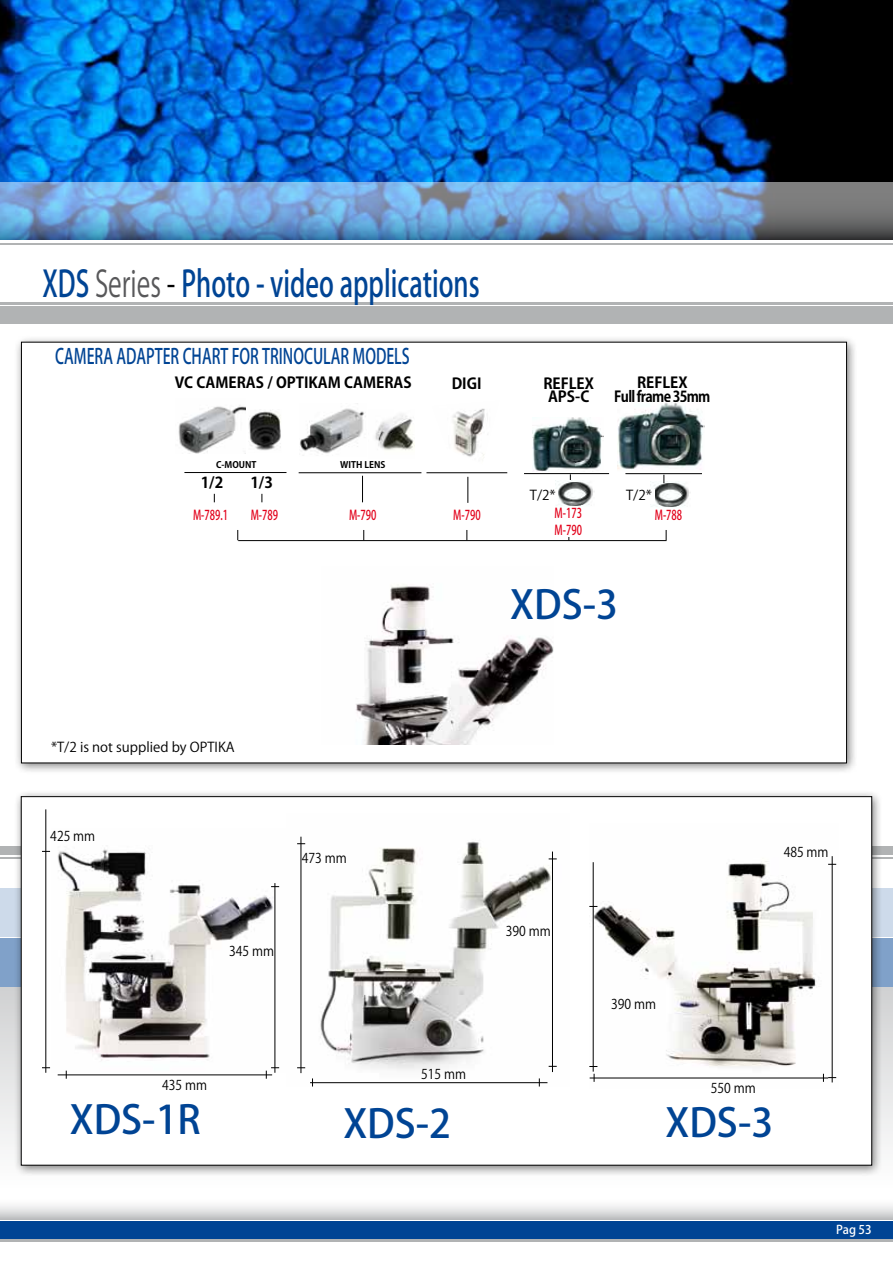
<style>
.page{position:relative;width:893px;height:1263px;background:#fff}
.page>*{position:absolute;margin:0;border:0;box-sizing:border-box;transform-origin:0 0}
.t1{font:500 39px "Koz Go Pro";color:#004494}
.t2{font:500 36px "Koz Go Pro";color:#004494;scale:.7 1}
.t3{font:500 21px "Koz Go Pro";color:#004494;scale:.7 1}
.t4{font:700 15px/13.5px "Koz Go Pro";color:#000;text-align:center}
.t5{font:700 15px/13.5px "Koz Go Pro";letter-spacing:-.05em;color:#000;text-align:center}
.t6{font:13.5px "Koz Go Pro";color:#000;scale:.9 1}
.t7{font:500 13.5px "Koz Go Pro";color:#e2001a;scale:.7 1}
.t8{font:13.5px "Koz Go Pro";color:#000}
.t9{font:500 12px "Koz Go Pro";color:#fff}
.t10{font:700 9px "Koz Go Pro";color:#000}
.s1{font-weight:400;color:#58585a}
.s2{font-weight:400;color:#000}
</style>
<div class="page">
<div style="left:0;top:1221px;width:893px;height:17px;background:#004494"></div>
<hr style="left:0;top:303px;width:893px;height:2px;background:#b1b3b4">
<hr style="left:0;top:1240px;width:893px;height:2px;background:#b1b3b4">
<div style="left:0;top:306px;width:893px;height:17px;background:#b1b3b4"></div>
<svg style="left:0;top:1205px;width:893px;height:14px;background:#dbdcdd"></svg>
<div style="left:0;top:988px;width:893px;height:200px;background:linear-gradient(to bottom,#d0d1d2,#fefefe)"></div>
<div style="left:0;top:846px;width:893px;height:8px;background:#b1b3b4"></div>
<hr style="left:0;top:857px;width:893px;height:1px;background:#b1b3b4">
<hr style="left:0;top:244px;width:893px;height:1px;background:#b1b3b4">
<div style="left:0;top:938px;width:893px;height:49px;background:#80a1c9"></div>
<div style="left:0;top:888px;width:893px;height:48px;background:#cddaea"></div>
<div style="left:14px;top:789px;width:869px;height:388px;background:#000;opacity:.5"></div>
<div style="left:21px;top:797px;width:851px;height:368px;background:#fff"></div>
<img style="left:297px;top:836px;width:260px;height:250px">
<img style="left:590px;top:856px;width:247px;height:227px">
<img style="left:57px;top:848px;width:223px;height:225px">
<hr style="left:590px;top:1078px;width:238px;height:1px;background:#000">
<hr style="left:832px;top:856px;width:1px;height:226px;background:#000">
<hr style="left:593px;top:862px;width:1px;height:209px;background:#000">
<svg style="left:823px;top:1074px;width:13px;height:8px"></svg>
<hr style="left:58px;top:1075px;width:214px;height:1px;background:#000">
<hr style="left:46px;top:809px;width:1px;height:264px;background:#000">
<hr style="left:275px;top:883px;width:1px;height:190px;background:#000">
<svg style="left:266px;top:1067px;width:13px;height:12px"></svg>
<hr style="left:552px;top:851px;width:1px;height:221px;background:#000">
<hr style="left:301px;top:837px;width:1px;height:236px;background:#000">
<hr style="left:310px;top:1082px;width:237px;height:1px;background:#000">
<img style="left:0;top:0;width:893px;height:183px">
<svg style="left:0;top:183px;width:893px;height:57px;background:#6c98c3"></svg>
<div style="left:14px;top:335px;width:844px;height:439px;background:#000;opacity:.5"></div>
<div style="left:21px;top:342px;width:825px;height:421px;background:#fff"></div>
<img style="left:452px;top:408px;width:36px;height:49px">
<img style="left:375px;top:414px;width:40px;height:37px">
<img style="left:178px;top:405px;width:67px;height:49px">
<hr style="left:238px;top:540px;width:428px;height:1px;background:#000">
<hr style="left:184px;top:472px;width:102px;height:1px;background:#000">
<img style="left:532px;top:417px;width:72px;height:54px">
<img style="left:555px;top:480px;width:40px;height:26px">
<div style="left:528px;top:489px;width:30px;height:14px;background:#fff"></div>
<hr style="left:524px;top:473px;width:85px;height:1px;background:#000">
<hr style="left:299px;top:472px;width:122px;height:1px;background:#000">
<hr style="left:426px;top:472px;width:81px;height:1px;background:#000">
<svg style="left:468px;top:477px;width:1px;height:26px"></svg>
<hr style="left:625px;top:473px;width:77px;height:1px;background:#000">
<img style="left:651px;top:482px;width:39px;height:25px">
<div style="left:624px;top:489px;width:30px;height:14px;background:#fff"></div>
<svg style="left:362px;top:476px;width:1px;height:26px"></svg>
<img style="left:300px;top:408px;width:66px;height:48px">
<img style="left:249px;top:410px;width:32px;height:41px">
<img style="left:617px;top:402px;width:88px;height:68px">
<img style="left:356px;top:585px;width:197px;height:159px">
<h2 class="t2" style="left:43px;top:261px;width:626px">XDS <span class="s1">Series</span> <span class="s2">-</span> photo - video applications</h2>
<h3 class="t3" style="left:55px;top:343px;width:508px">CAMERA ADAPTER CHART FOR TRINOCULAR MODELS</h3>
<p class="t4" style="left:175px;top:377px;width:239px">VC CAMERAS / OPTIKAM CAMERAS</p>
<p class="t10" style="left:216px;top:459px;width:42px">C-MOUNT</p>
<p class="t4" style="left:201px;top:477px;width:24px">1/2</p>
<p class="t4" style="left:250px;top:477px;width:24px">1/3</p>
<p class="t10" style="left:340px;top:459px;width:47px">WITH LENS</p>
<p class="t4" style="left:452px;top:378px;width:31px">DIGI</p>
<p class="t4" style="left:543px;top:377px;width:52px">REFLEX<br>APS-C</p>
<p class="t5" style="left:614px;top:377px;width:98px">REFLEX<br>Full frame 35mm</p>
<p class="t8" style="left:530px;top:486px;width:27px">T/2*</p>
<p class="t8" style="left:626px;top:486px;width:27px">T/2*</p>
<p class="t7" style="left:193px;top:507px;width:52px">M-789.1</p>
<p class="t7" style="left:555px;top:505px;width:41px">M-173</p>
<p class="t7" style="left:251px;top:507px;width:41px">M-789</p>
<p class="t7" style="left:349px;top:507px;width:41px">M-790</p>
<p class="t7" style="left:453px;top:507px;width:41px">M-790</p>
<p class="t7" style="left:655px;top:507px;width:41px">M-788</p>
<p class="t7" style="left:555px;top:521px;width:41px">M-790</p>
<h1 class="t1" style="left:510px;top:579px;width:109px">XDS-3</h1>
<p class="t8" style="left:51px;top:738px;width:185px">*T/2 is not supplied by OPTIKA</p>
<p class="t6" style="left:50px;top:828px;width:51px">425 mm</p>
<p class="t6" style="left:302px;top:849px;width:51px">473 mm</p>
<p class="t6" style="left:784px;top:844px;width:51px">485 mm</p>
<p class="t6" style="left:229px;top:942px;width:51px">345 mm</p>
<p class="t6" style="left:506px;top:923px;width:51px">390 mm</p>
<p class="t6" style="left:611px;top:995px;width:51px">390 mm</p>
<p class="t6" style="left:421px;top:1065px;width:51px">515 mm</p>
<p class="t6" style="left:162px;top:1076px;width:51px">435 mm</p>
<p class="t6" style="left:711px;top:1079px;width:51px">550 mm</p>
<h1 class="t1" style="left:70px;top:1095px;width:133px">XDS-1R</h1>
<h1 class="t1" style="left:343px;top:1099px;width:109px">XDS-2</h1>
<h1 class="t1" style="left:665px;top:1097px;width:109px">XDS-3</h1>
<p class="t9" style="left:836px;top:1222px;width:37px">Pag 53</p>
</div>
